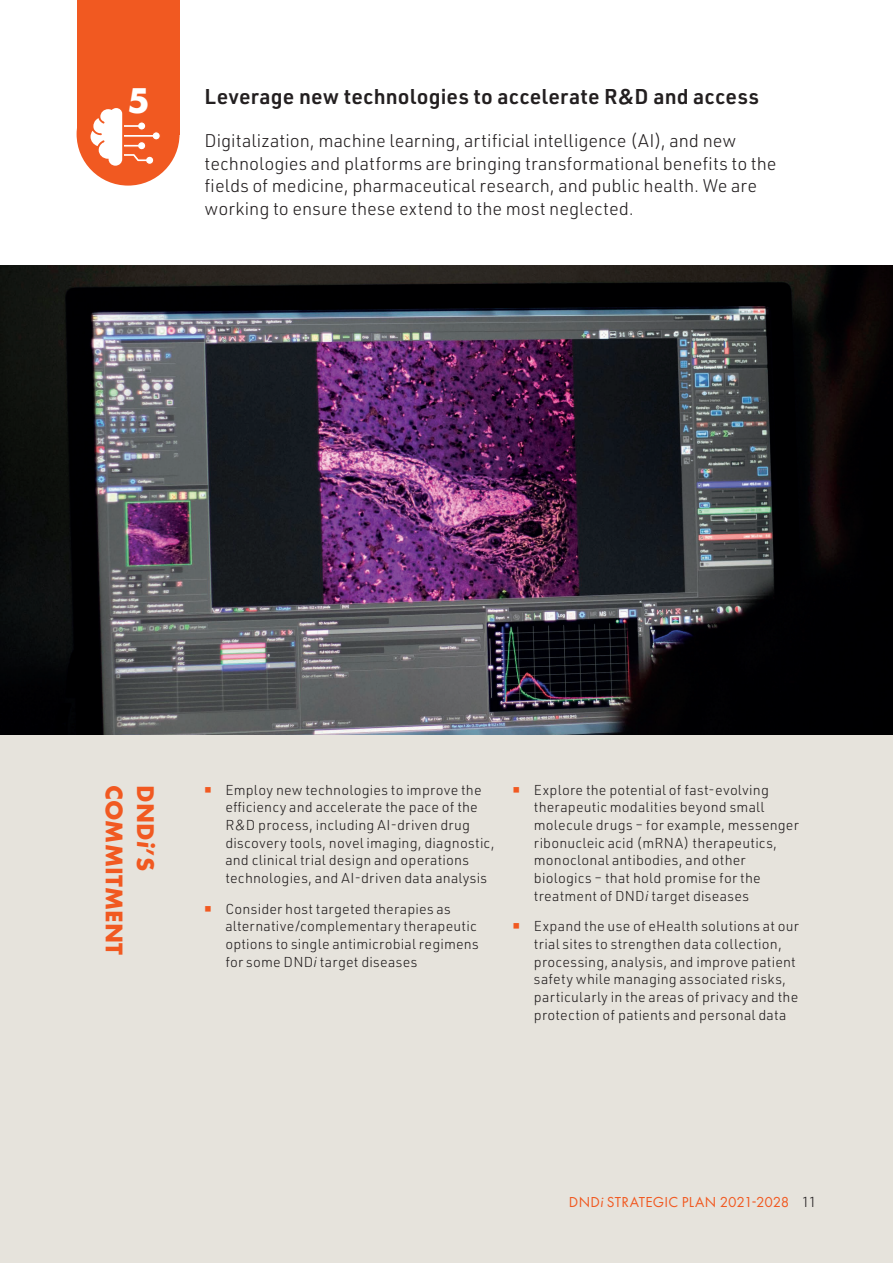
<style>
.page{position:relative;width:893px;height:1263px;background:#fff}
.page>*{position:absolute;margin:0;border:0;box-sizing:border-box;transform-origin:0 0}
.Header_2{font:700 37.2px "Futura PT";color:#fff}
.Header_2-2{font:700 25.05px/31.3px "Futura PT";letter-spacing:.015em;color:#f15921}
.Stand_first{font:600 21px "URWDIN";letter-spacing:.01em;color:#231f20}
.Stand_first-2{font:300 18px/22.5px "URWDIN";color:#231f20}
.t1{font:15px "Futura PT";letter-spacing:.015em;color:#f15921}
.t2{font:300 14.1px/17.7px "URWDIN";letter-spacing:.015em;color:#231f20}
.s1{font-style:italic}
.s2{font-family:"URWDIN";font-weight:300;font-size:14.25px;color:#231f20}
</style>
<div class="page">
<div style="left:0;top:643px;width:893px;height:620px;background:#e6e3dc"></div>
<img style="left:0;top:266px;width:893px;height:468px">
<div style="left:77px;top:0;width:103px;height:134px;background:#f15921"></div>
<div style="left:77px;top:83px;width:103px;height:103px;background:#f15921;border-radius:50%"></div>
<svg style="left:91px;top:108px;width:69px;height:58px"></svg>
<p class="Header_2" style="left:128px;top:77px;width:24px">5</p>
<p class="Stand_first" style="left:205px;top:82px;width:556px">Leverage new technologies to accelerate R&amp;D and access</p>
<p class="Stand_first-2" style="left:205px;top:129px;width:574px">Digitalization, machine learning, artificial intelligence (AI), and new technologies and platforms are bringing transformational benefits to the fields of medicine, pharmaceutical research, and public health. We are working to ensure these extend to the most neglected.</p>
<p class="Header_2-2" style="left:162px;top:785px;width:172px;rotate:90deg">DND<span class="s1">i</span>’S<br>COMMITMENT</p>
<p class="t2" style="left:225px;top:780px;width:271px">Employ new technologies to improve the efficiency and accelerate the pace of the R&amp;D process, including AI-driven drug discovery tools, novel imaging, diagnostic, and clinical trial design and operations technologies, and AI-driven data analysis</p>
<p class="t2" style="left:225px;top:899px;width:255px">Consider host targeted therapies as alternative/complementary therapeutic options to single antimicrobial regimens for some DND<span class="s1">i</span> target diseases</p>
<p class="t2" style="left:534px;top:780px;width:266px">Explore the potential of fast-evolving therapeutic modalities beyond small molecule drugs – for example, messenger ribonucleic acid (mRNA) therapeutics, monoclonal antibodies, and other biologics – that hold promise for the treatment of DND<span class="s1">i</span> target diseases</p>
<p class="t2" style="left:534px;top:917px;width:267px">Expand the use of eHealth solutions at our trial sites to strengthen data collection, processing, analysis, and improve patient safety while managing associated risks, particularly in the areas of privacy and the protection of patients and personal data</p>
<p class="t1" style="left:569px;top:1193px;width:249px">DND<span class="s1">i</span> STRATEGIC PLAN 2021-2028 <span class="s2">11</span></p>
</div>
